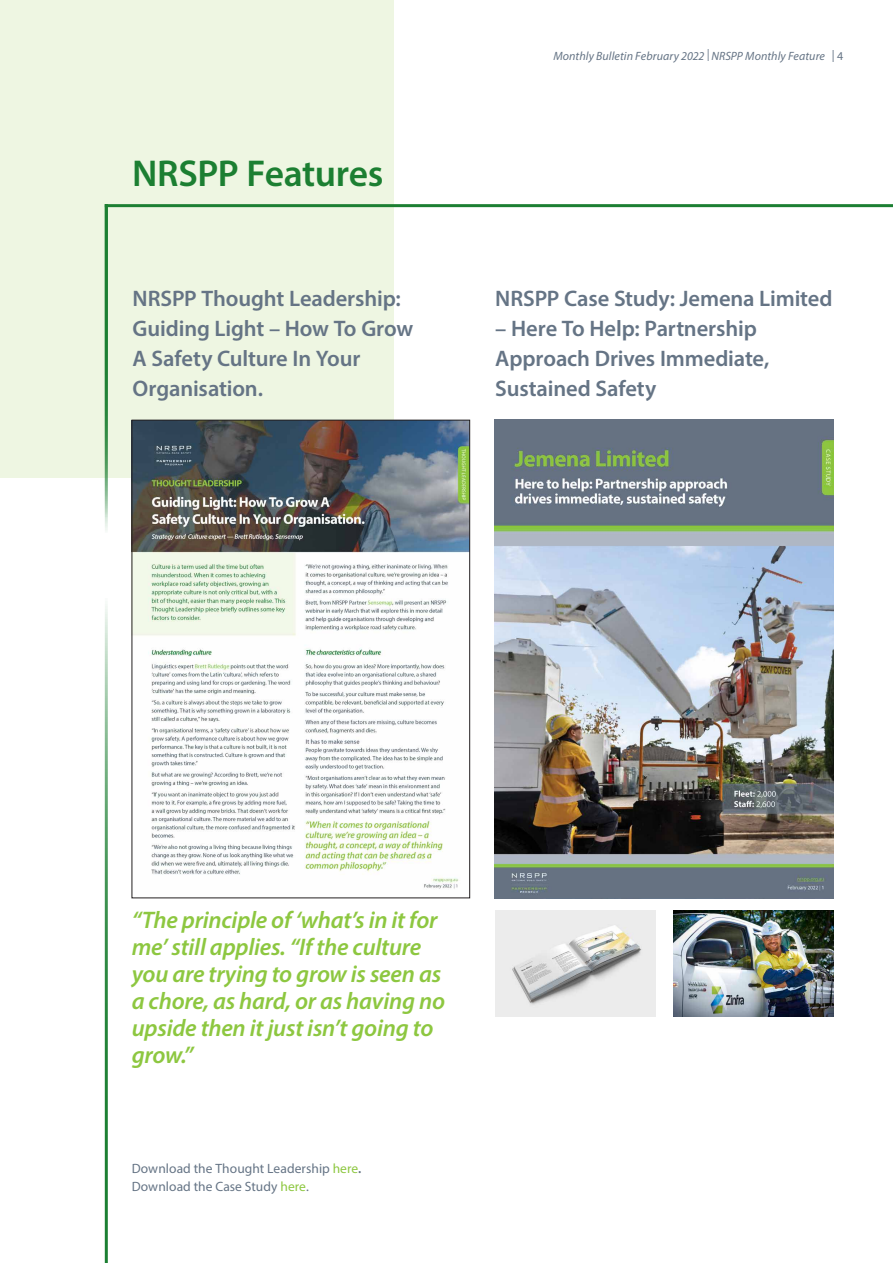
<style>
.page{position:relative;width:893px;height:1263px;background:#fff}
.page>*{position:absolute;margin:0;border:0;box-sizing:border-box;transform-origin:0 0}
.t1{font:600 37.5px "Myriad Pro";letter-spacing:-.01em;color:#1c7f32}
.t2{font:italic 600 24px/27px "Myriad Pro";letter-spacing:-.01em;color:#8dc740}
.t3{font:600 22.5px/30px "Myriad Pro";letter-spacing:-.005em;color:#657485}
.t4{font:13.5px/18px "Myriad Pro";letter-spacing:.005em;color:#657485}
.t5{font:italic 12px "Myriad Pro";letter-spacing:.005em;color:#657485}
.s1{font-style:normal}
.s2{color:#8dc740}
.s3{font-weight:600}
.s4{color:#8dc73f}
</style>
<div class="page">
<div style="left:0;top:0;width:394px;height:478px;background:#eef6e2"></div>
<hr style="left:105px;top:204px;width:788px;height:3px;background:#1c7f32">
<hr style="left:105px;top:204px;width:3px;height:329px;background:#1c7f32">
<hr style="left:105px;top:598px;width:3px;height:665px;background:#1c7f32">
<img style="left:134px;top:422px;width:334px;height:467px">
<div style="left:132px;top:420px;width:338px;height:478px;border:1px solid #231f20"></div>
<img style="left:495px;top:910px;width:161px;height:107px">
<img style="left:495px;top:420px;width:338px;height:479px">
<img style="left:673px;top:910px;width:160px;height:107px">
<h1 class="t1" style="left:132px;top:150px;width:253px">NRSPP Features</h1>
<p class="t3" style="left:133px;top:283px;width:282px">NRSPP Thought Leadership:<br>Guiding Light – How To Grow<br>A Safety Culture In Your<br>Organisation.</p>
<p class="t5" style="left:553px;top:48px;width:291px">Monthly Bulletin February 2022 | NRSPP Monthly Feature <span class="s1">| 4</span></p>
<p class="t3" style="left:495px;top:283px;width:339px">NRSPP Case Study: Jemena Limited</p>
<p class="t3" style="left:495px;top:313px;width:275px">– Here To Help: Partnership<br>Approach Drives Immediate,<br>Sustained Safety</p>
<p class="t2" style="left:132px;top:906px;width:315px">“The principle of ‘what’s in it for me’ still applies. “If the culture you are trying to grow is seen as a chore, as hard, or as having no upside then it just isn’t going to grow.”</p>
<p class="t4" style="left:132px;top:1159px;width:231px">Download the Thought Leadership <span class="s2">here</span><span class="s3">.<br></span>Download the Case Study <span class="s4">here</span>.</p>
</div>
